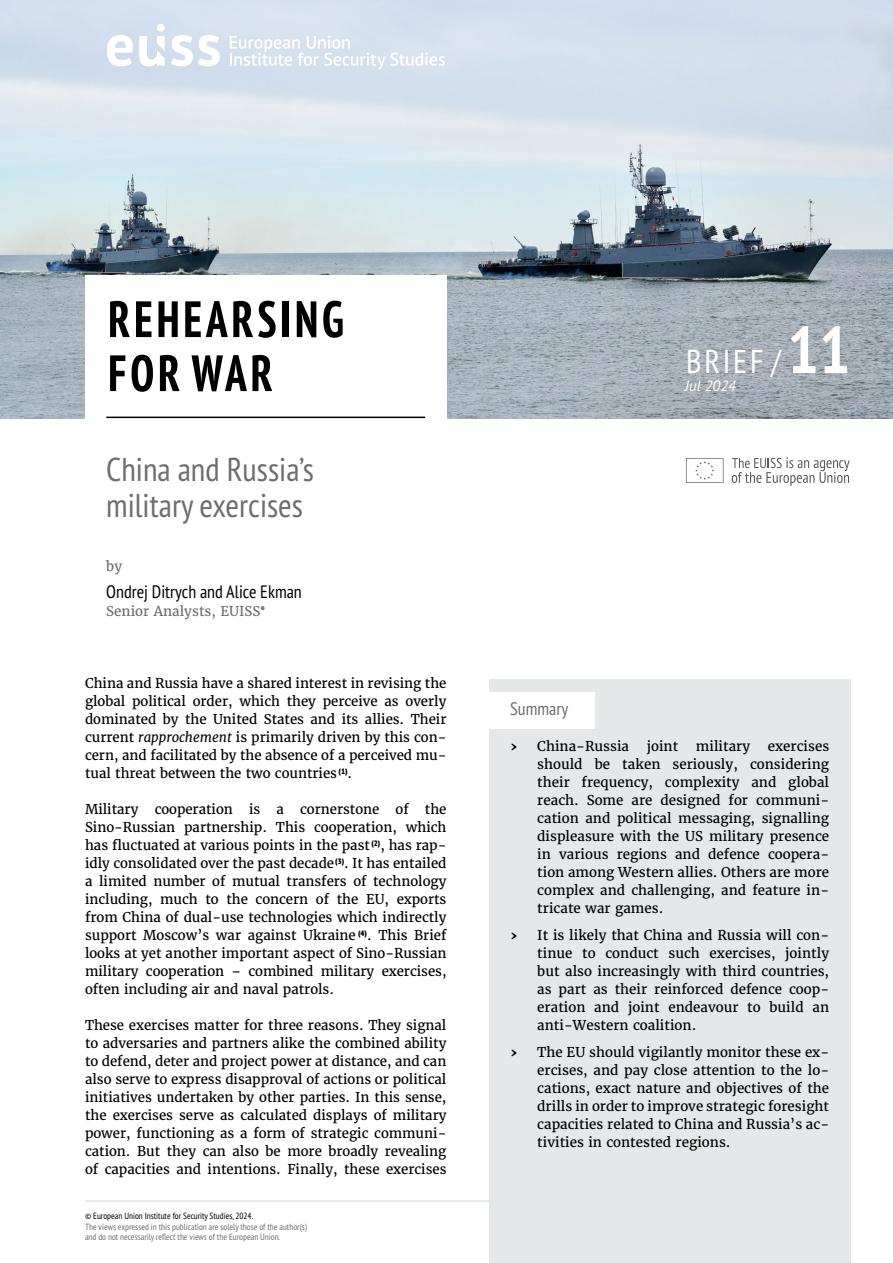
<style>
.page{position:relative;width:893px;height:1263px;background:#fff}
.page>*{position:absolute;margin:0;border:0;box-sizing:border-box;transform-origin:0 0}
._1_title{font:700 condensed 51px/54px "PT Sans Pro";letter-spacing:.08em;color:#000}
._2_subtitle{font:condensed 33px/36px "PT Sans Pro";color:#6d6e71}
._0_1_publication_name{font:condensed 33px "PT Sans Pro";letter-spacing:.08em;color:#fff}
._3_2_author_name{font:condensed 18px "PT Sans Pro";color:#000}
._6_1_summary_header{font:condensed 18px "PT Sans Pro";color:#6d6e71}
._0_2_publication_date{font:italic 15px "PT Sans Pro";color:#fff}
._4_body{font:13.5px/18px "Merriweather";color:#000;text-align:justify}
._3_1_by_bio{font:13.5px "Merriweather";color:#6d6e71}
.t1{font:700 13.5px "Merriweather";color:#000}
.t2{font:condensed 9px/10.5px "PT Sans Pro";color:#6d6e71}
.t3{font:condensed 9px "PT Sans Pro";color:#000}
.s1{font-family:"PT Sans Pro";font-weight:900;font-stretch:condensed}
.s2{font-style:italic}
.s3{font-weight:700;font-size:66px}
</style>
<div class="page">
<img style="left:0;top:0;width:893px;height:418px">
<div style="left:85px;top:276px;width:361px;height:151px;background:#fff"></div>
<hr style="left:106px;top:417px;width:319px;height:1px;background:#000">
<hr style="left:85px;top:1200px;width:765px;height:2px;background:#e6e7e8">
<div style="left:489px;top:679px;width:361px;height:584px;background:#e6e7e8"></div>
<div style="left:483px;top:692px;width:112px;height:36px;background:#fff"></div>
<svg style="left:107px;top:35px;width:26px;height:31px"></svg>
<svg style="left:139px;top:24px;width:26px;height:42px"></svg>
<svg style="left:171px;top:35px;width:49px;height:31px"></svg>
<svg style="left:230px;top:36px;width:215px;height:33px"></svg>
<svg style="left:686px;top:458px;width:37px;height:25px"></svg>
<svg style="left:732px;top:457px;width:117px;height:29px"></svg>
<p class="_1_title" style="left:108px;top:291px;width:237px">REHEARSING<br>FOR WAR</p>
<p class="_2_subtitle" style="left:106px;top:451px;width:209px">China and Russia’s military exercises</p>
<p class="_3_1_by_bio" style="left:106px;top:558px;width:17px">by</p>
<p class="_3_2_author_name" style="left:106px;top:580px;width:197px">Ondrej Ditrych and Alice Ekman</p>
<p class="_3_1_by_bio" style="left:106px;top:603px;width:161px">Senior Analysts, EUISS<span class="s1">*</span></p>
<p class="_4_body" style="left:85px;top:674px;width:363px">China and Russia have a shared interest in revising the global political order, which they perceive as overly dominated by the United States and its allies. Their current <span class="s2">rapprochement</span> is primarily driven by this con&shy;cern, and facilitated by the absence of a perceived mu&shy;tual threat between the two countries <sup>(1)</sup>.</p>
<p class="_4_body" style="left:85px;top:800px;width:363px">Military cooperation is a cornerstone of the Sino-Russian partnership. This cooperation, which has fluctuated at various points in the past <sup>(2)</sup>, has rap&shy;idly consolidated over the past decade <sup>(3)</sup>. It has entailed a limited number of mutual transfers of technology including, much to the concern of the EU, exports from China of dual-use technologies which indirectly support Moscow’s war against Ukraine <sup>(4)</sup>. This Brief looks at yet another important aspect of Sino-Russian military cooperation – combined military exercises, often including air and naval patrols.</p>
<p class="_4_body" style="left:85px;top:1016px;width:363px">These exercises matter for three reasons. They signal to adversaries and partners alike the combined ability to defend, deter and project power at distance, and can also serve to express disapproval of actions or political initiatives undertaken by other parties. In this sense, the exercises serve as calculated displays of military power, functioning as a form of strategic communi&shy;cation. But they can also be more broadly revealing of capacities and intentions. Finally, these exercises</p>
<p class="t3" style="left:85px;top:1210px;width:170px">© European Union Institute for Security Studies, 2024.</p>
<p class="t2" style="left:85px;top:1221px;width:223px">The views expressed in this publication are solely those of the author(s) and do not necessarily reflect the views of the European Union.</p>
<p class="_0_1_publication_name" style="left:686px;top:340px;width:166px">BRIEF / <span class="s3">11</span></p>
<p class="_0_2_publication_date" style="left:685px;top:376px;width:53px">Jul 2024</p>
<p class="_6_1_summary_header" style="left:510px;top:697px;width:59px">Summary</p>
<p class="t1" style="left:510px;top:738px;width:9px">›</p>
<p class="_4_body" style="left:537px;top:737px;width:93px">China-Russia</p>
<p class="_4_body" style="left:647px;top:737px;width:33px">joint</p>
<p class="_4_body" style="left:696px;top:737px;width:56px">military</p>
<p class="_4_body" style="left:537px;top:737px;width:293px;text-indent:231px">exercises should be taken seriously, considering their frequency, complexity and global reach. Some are designed for communi&shy;cation and political messaging, signalling displeasure with the US military presence in various regions and defence coopera&shy;tion among Western allies. Others are more complex and challenging, and feature in&shy;tricate war games.</p>
<p class="t1" style="left:510px;top:927px;width:9px">›</p>
<p class="_4_body" style="left:537px;top:926px;width:293px">It is likely that China and Russia will con&shy;tinue to conduct such exercises, jointly but also increasingly with third countries, as part as their reinforced defence coop&shy;eration and joint endeavour to build an anti-Western coalition.</p>
<p class="t1" style="left:510px;top:1044px;width:9px">›</p>
<p class="_4_body" style="left:537px;top:1043px;width:293px">The EU should vigilantly monitor these ex&shy;ercises, and pay close attention to the lo&shy;cations, exact nature and objectives of the drills in order to improve strategic foresight capacities related to China and Russia’s ac&shy;tivities in contested regions.</p>
</div>
